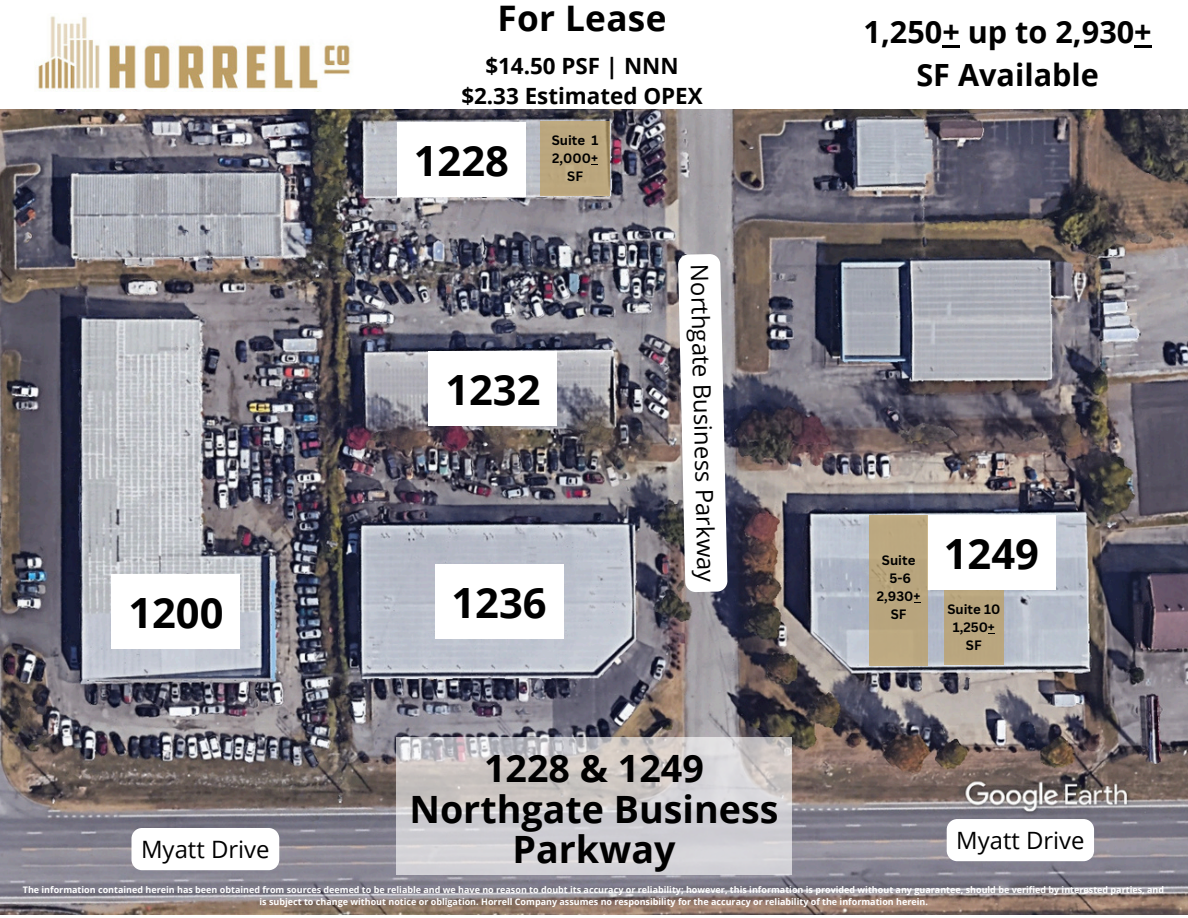
<style>
.page{position:relative;width:1188px;height:918px;background:#fff}
.page>*{position:absolute;margin:0;border:0;box-sizing:border-box;transform-origin:0 0}
.t1{font:700 41.7px "Open Sans";color:#000}
.t2{font:700 37.65px/40.5px "Open Sans";color:#000;text-align:center}
.t3{font:700 35.1px "Open Sans";letter-spacing:.01em;color:#000}
.t4{font:700 30.6px/42.8px "Open Sans";color:#000;text-align:center}
.t5{font:23.85px "Open Sans";color:#000}
.t6{font:700 22.35px/30.3px "Open Sans";color:#000;text-align:center}
.t7{font:700 13.2px/18.3px "Canva Sans";color:#000;text-align:center}
.t8{font:700 9px/12px "Open Sans";color:#fff;text-align:center}
</style>
<div class="page">
<img style="left:0;top:109px;width:1188px;height:806px">
<svg style="left:396px;top:737px;width:396px;height:138px;background:#cfcdcf"></svg>
<img style="left:35px;top:16px;width:315px;height:75px">
<div style="left:541px;top:121px;width:69px;height:74px;background:#bba67e"></div>
<hr style="left:942px;top:45px;width:18px;height:3px;background:#000">
<hr style="left:1134px;top:45px;width:18px;height:3px;background:#000">
<div style="left:112px;top:574px;width:128px;height:74px;background:#fff"></div>
<div style="left:435px;top:564px;width:128px;height:74px;background:#fff"></div>
<div style="left:429px;top:352px;width:128px;height:74px;background:#fff"></div>
<div style="left:397px;top:123px;width:129px;height:74px;background:#fff"></div>
<svg style="left:131px;top:828px;width:148px;height:42px"></svg>
<svg style="left:947px;top:819px;width:147px;height:42px"></svg>
<svg style="left:678px;top:254px;width:50px;height:338px"></svg>
<div style="left:927px;top:515px;width:129px;height:74px;background:#fff"></div>
<div style="left:944px;top:590px;width:60px;height:74px;background:#b9a57f"></div>
<div style="left:870px;top:515px;width:58px;height:150px;background:#bba780"></div>
<h4 class="t3" style="left:498px;top:-7px;width:171px">For Lease</h4>
<p class="t6" style="left:461px;top:50px;width:243px">$14.50 PSF | NNN $2.33 Estimated OPEX</p>
<h1 class="t1" style="left:414px;top:132px;width:97px">1228</h1>
<h6 class="t7" style="left:552px;top:130px;width:48px">Suite 1<br>2,000+<br>SF</h6>
<h1 class="t1" style="left:445px;top:360px;width:97px">1232</h1>
<h6 class="t1" style="left:128px;top:583px;width:97px">1200</h6>
<h1 class="t1" style="left:451px;top:573px;width:97px">1236</h1>
<h1 class="t5" style="left:717px;top:264px;width:320px;rotate:89deg">Northgate Business Parkway</h1>
<h1 class="t4" style="left:864px;top:10px;width:290px">1,250+ up to 2,930+<br>SF Available</h1>
<h5 class="t7" style="left:877px;top:550px;width:45px">Suite<br>5-6<br>2,930+<br>SF</h5>
<h1 class="t1" style="left:944px;top:524px;width:97px">1249</h1>
<h5 class="t7" style="left:947px;top:599px;width:54px">Suite 10<br>1,250+<br>SF</h5>
<h3 class="t2" style="left:409px;top:748px;width:371px">1228 &amp; 1249<br>Northgate Business<br>Parkway</h3>
<h5 class="t5" style="left:141px;top:832px;width:130px">Myatt Drive</h5>
<h6 class="t5" style="left:956px;top:823px;width:130px">Myatt Drive</h6>
<p class="t8" style="left:23px;top:883px;width:1143px">The information contained herein has been obtained from sources deemed to be reliable and we have no reason to doubt its accuracy or reliability; however, this information is provided without any guarantee, should be verified by interested parties, and is subject to change without notice or obligation. Horrell Company assumes no responsibility for the accuracy or reliability of the information herein.</p>
</div>
